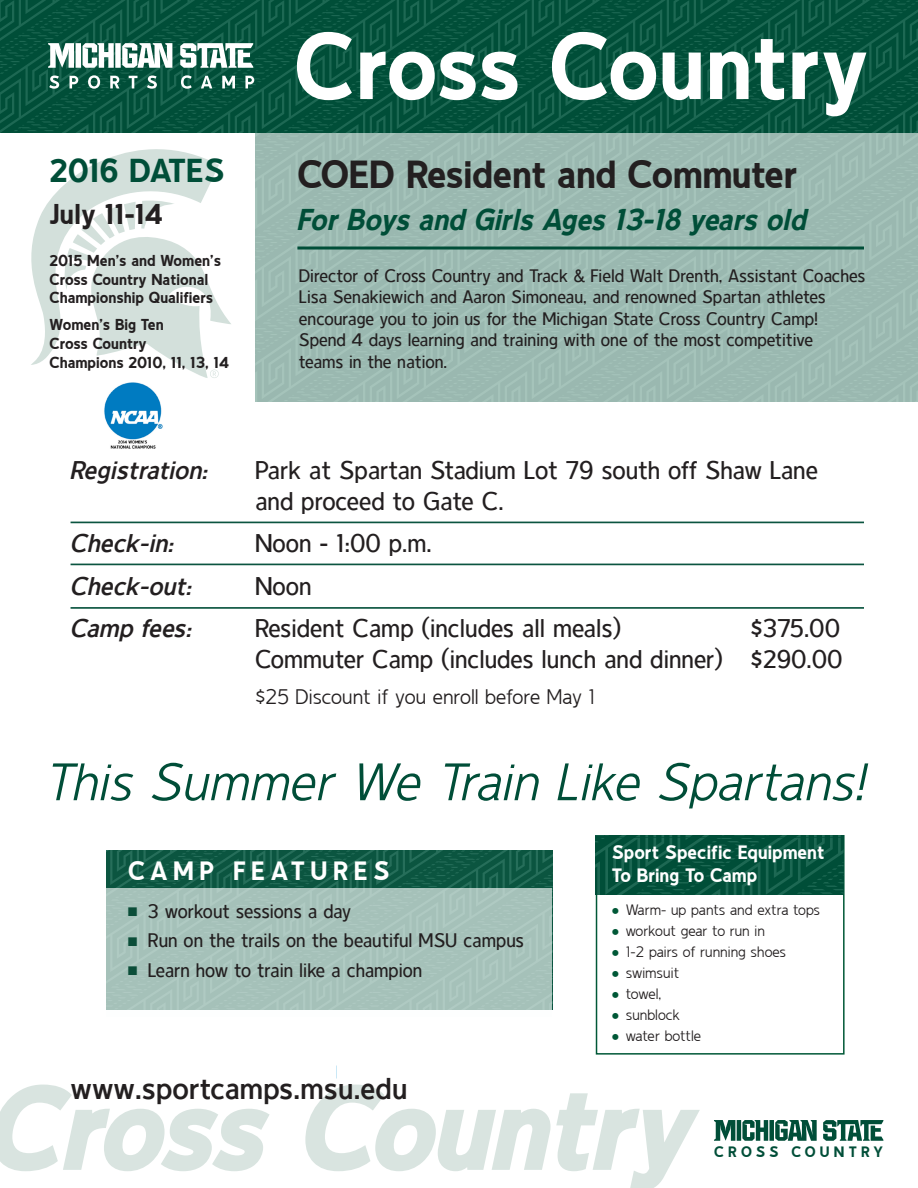
<style>
.page{position:relative;width:918px;height:1188px;background:#fff}
.page>*{position:absolute;margin:0;border:0;box-sizing:border-box;transform-origin:0 0}
.t1{font:italic 800 114px "Duty";color:#d9e4e0}
.t2{font:800 93px "Duty";color:#fff}
.t3{font:italic 300 52.5px "Duty";letter-spacing:.01em;color:#004e38}
.t4{font:800 39px "Duty";letter-spacing:-.01em;color:#231f20}
.t5{font:800 33px "Duty";color:#004e38}
.t6{font:italic 800 30px "Duty";color:#004e38}
.t7{font:700 30px "Duty";color:#231f20}
.t8{font:800 28.5px "Duty";color:#231f20}
.t9{font:800 26.4px "Duty";letter-spacing:.21em;color:#fff}
.t10{font:25.5px "Duty";color:#231f20}
.t11{font:italic 700 25.5px "Duty";color:#231f20}
.t12{font:300 21px "Duty";color:#231f20}
.t13{font:19.5px "Duty";color:#231f20}
.t14{font:800 19.35px/22.4px "Duty";color:#fff}
.t15{font:18px/21.6px "Duty";color:#231f20}
.t16{font:800 15.75px "Duty";color:#231f20}
.t17{font:300 15px "Duty";color:#231f20}
.t18{font:800 15px "Duty";letter-spacing:.28em;color:#004e38}
.s1{font-family:"Universal Newswith Comm Pi";font-weight:400;font-size:12px;color:#005837}
</style>
<div class="page">
<svg style="left:0;top:1084px;width:270px;height:87px"></svg>
<svg style="left:305px;top:1084px;width:395px;height:104px"></svg>
<svg style="left:714px;top:1120px;width:103px;height:21px"></svg>
<svg style="left:823px;top:1120px;width:60px;height:21px"></svg>
<svg style="left:20px;top:132px;width:199px;height:233px"></svg>
<svg style="left:64px;top:200px;width:167px;height:178px"></svg>
<div style="left:255px;top:126px;width:663px;height:275px;background:#9ab8b0"></div>
<svg style="left:0;top:0;width:918px;height:132px;background:#07543e"></svg>
<svg style="left:48px;top:43px;width:124px;height:25px"></svg>
<svg style="left:180px;top:43px;width:73px;height:25px"></svg>
<svg style="left:49px;top:76px;width:10px;height:13px"></svg>
<svg style="left:70px;top:76px;width:8px;height:12px"></svg>
<svg style="left:88px;top:75px;width:12px;height:14px"></svg>
<svg style="left:110px;top:76px;width:9px;height:12px"></svg>
<svg style="left:129px;top:76px;width:8px;height:12px"></svg>
<svg style="left:147px;top:76px;width:10px;height:13px"></svg>
<svg style="left:181px;top:75px;width:11px;height:14px"></svg>
<svg style="left:201px;top:76px;width:11px;height:12px"></svg>
<svg style="left:222px;top:76px;width:13px;height:12px"></svg>
<svg style="left:245px;top:76px;width:9px;height:12px"></svg>
<hr style="left:71px;top:522px;width:793px;height:1px;background:#004e38">
<hr style="left:71px;top:564px;width:793px;height:1px;background:#004e38">
<hr style="left:71px;top:607px;width:793px;height:2px;background:#004e38">
<svg style="left:107px;top:850px;width:445px;height:38px;background:#115b46"></svg>
<div style="left:107px;top:888px;width:445px;height:129px;background:#a5c1b9"></div>
<div style="left:596px;top:835px;width:249px;height:220px;background:#fff;border:2px solid #005837"></div>
<svg style="left:596px;top:835px;width:247px;height:60px;background:#07543e"></svg>
<hr style="left:297px;top:247px;width:567px;height:3px;background:#004e38">
<img style="left:104px;top:383px;width:59px;height:65px">
<p class="t5" style="left:50px;top:153px;width:177px">2016 DATES</p>
<p class="t8" style="left:50px;top:199px;width:115px">July 11-14</p>
<p class="t16" style="left:50px;top:252px;width:173px">2015 Men’s and Women’s</p>
<p class="t16" style="left:50px;top:270px;width:160px">Cross Country National</p>
<p class="t16" style="left:50px;top:289px;width:165px">Championship Qualifiers</p>
<p class="t16" style="left:50px;top:316px;width:116px">Women’s Big Ten</p>
<p class="t16" style="left:50px;top:335px;width:99px">Cross Country</p>
<p class="t16" style="left:50px;top:354px;width:181px">Champions 2010, 11, 13, 14</p>
<p class="t2" style="left:294px;top:16px;width:576px">Cross Country</p>
<p class="t4" style="left:297px;top:153px;width:502px">COED Resident and Commuter</p>
<p class="t6" style="left:297px;top:203px;width:511px">For Boys and Girls Ages 13-18 years old</p>
<p class="t15" style="left:299px;top:265px;width:568px">Director of Cross Country and Track &amp; Field Walt Drenth, Assistant Coaches<br>Lisa Senakiewich and Aaron Simoneau, and renowned Spartan athletes encourage you to join us for the Michigan State Cross Country Camp!</p>
<p class="t15" style="left:299px;top:330px;width:516px">Spend 4 days learning and training with one of the most competitive</p>
<p class="t15" style="left:299px;top:351px;width:150px">teams in the nation.</p>
<p class="t11" style="left:71px;top:456px;width:139px">Registration:</p>
<p class="t10" style="left:255px;top:457px;width:565px">Park at Spartan Stadium Lot 79 south off Shaw Lane</p>
<p class="t10" style="left:255px;top:487px;width:250px">and proceed to Gate C.</p>
<p class="t11" style="left:71px;top:529px;width:105px">Check-in:</p>
<p class="t10" style="left:255px;top:530px;width:178px">Noon - 1:00 p.m.</p>
<p class="t11" style="left:71px;top:572px;width:123px">Check-out:</p>
<p class="t10" style="left:255px;top:572px;width:58px">Noon</p>
<p class="t11" style="left:71px;top:615px;width:123px">Camp fees:</p>
<p class="t10" style="left:255px;top:615px;width:368px">Resident Camp (includes all meals)</p>
<p class="t10" style="left:750px;top:615px;width:92px">$375.00</p>
<p class="t10" style="left:255px;top:646px;width:589px">Commuter Camp (includes lunch and dinner) $290.00</p>
<p class="t12" style="left:255px;top:686px;width:342px">$25 Discount if you enroll before May 1</p>
<p class="t3" style="left:47px;top:754px;width:821px">This Summer We Train Like Spartans!</p>
<p class="t9" style="left:128px;top:856px;width:263px">CAMP FEATURES</p>
<p class="t13" style="left:148px;top:901px;width:205px">3 workout sessions a day</p>
<p class="t13" style="left:148px;top:930px;width:378px">Run on the trails on the beautiful MSU campus</p>
<p class="t13" style="left:148px;top:960px;width:276px">Learn how to train like a champion</p>
<p class="t14" style="left:612px;top:842px;width:214px">Sport Specific Equipment<br>To Bring To Camp</p>
<p class="t17" style="left:612px;top:902px;width:210px"><span class="s1">●</span> Warm- up pants and extra tops</p>
<p class="t17" style="left:612px;top:923px;width:154px"><span class="s1">●</span> workout gear to run in</p>
<p class="t17" style="left:612px;top:944px;width:176px"><span class="s1">●</span> 1-2 pairs of running shoes</p>
<p class="t17" style="left:612px;top:965px;width:69px"><span class="s1">●</span> swimsuit</p>
<p class="t17" style="left:612px;top:986px;width:51px"><span class="s1">●</span> towel,</p>
<p class="t17" style="left:612px;top:1007px;width:69px"><span class="s1">●</span> sunblock</p>
<p class="t17" style="left:612px;top:1028px;width:90px"><span class="s1">●</span> water bottle</p>
<p class="t7" style="left:71px;top:1072px;width:339px">www.sportcamps.msu.edu</p>
<p class="t1" style="left:-12px;top:1067px;width:705px">Cross Country</p>
<p class="t18" style="left:714px;top:1143px;width:170px">CROSS COUNTRY</p>
</div>
